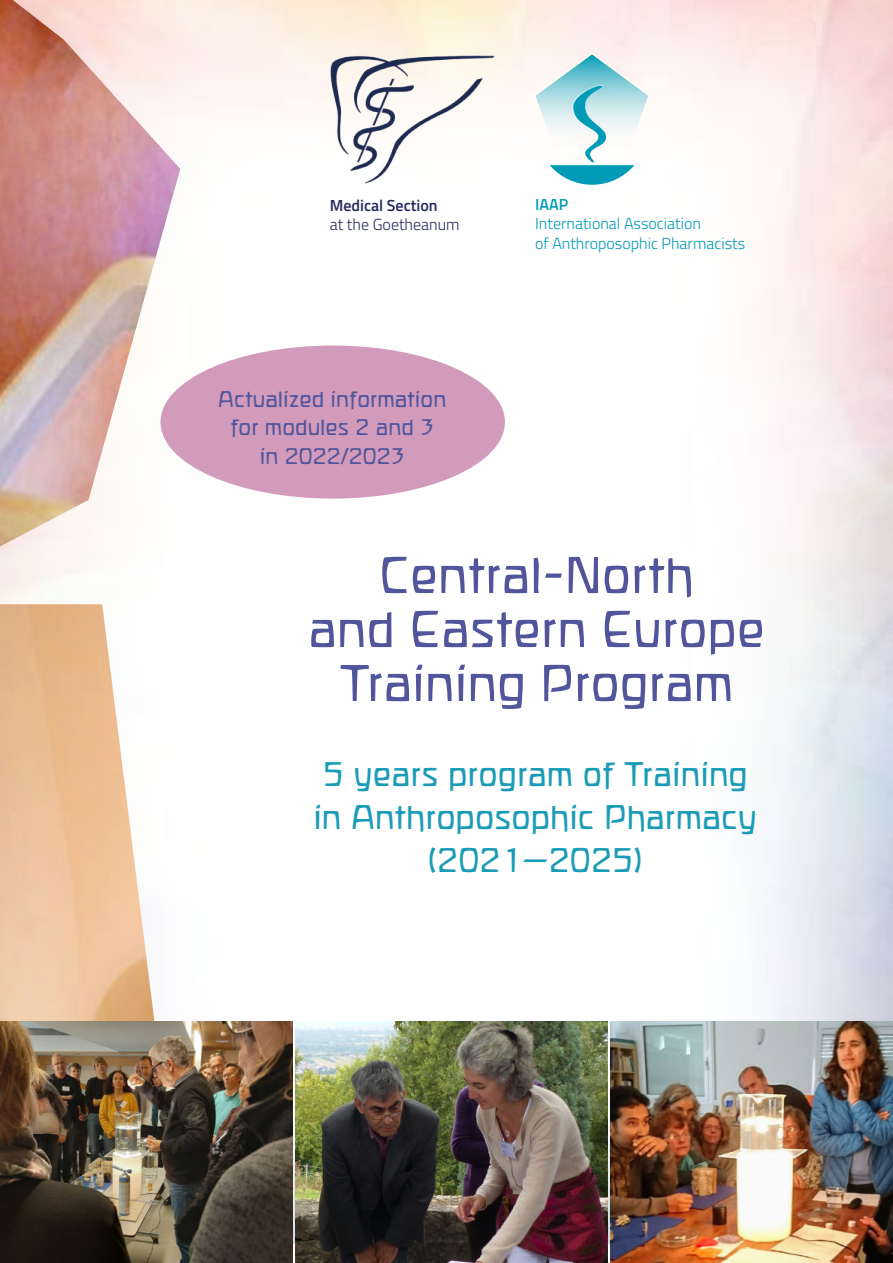
<style>
.page{position:relative;width:893px;height:1263px;background:#fff}
.page>*{position:absolute;margin:0;border:0;box-sizing:border-box;transform-origin:0 0}
.t1{font:54px/54px "Ro Birke";color:#51569c;text-align:center}
.t2{font:35.85px/43px "Ro Birke";color:#1b9cb6;text-align:center}
.t3{font:23.7px/28.3px "Ro Birke";color:#51569c;text-align:center}
.t4{font:300 16.05px/19.2px "Titillium Web";color:#009cb7}
.t5{font:300 16.05px "Titillium Web";color:#27285f}
.t6{font:600 16.05px "Titillium Web";color:#27285f}
.t7{font:600 16.05px "Titillium Web";color:#009cb7}
</style>
<div class="page">
<img style="left:0;top:0;width:893px;height:1243px">
<img style="left:0;top:604px;width:162px;height:418px">
<img style="left:0;top:0;width:180px;height:546px">
<img style="left:296px;top:1022px;width:311px;height:241px">
<img style="left:610px;top:1022px;width:283px;height:241px">
<img style="left:0;top:1022px;width:292px;height:241px">
<img style="left:330px;top:54px;width:165px;height:131px">
<svg style="left:535px;top:54px;width:114px;height:131px"></svg>
<div style="left:161px;top:345px;width:344px;height:154px;background:#d29bbb;border-radius:50%"></div>
<p class="t6" style="left:330px;top:196px;width:109px">Medical Section</p>
<p class="t5" style="left:330px;top:218px;width:131px">at the Goetheanum</p>
<p class="t3" style="left:218px;top:386px;width:230px">Actualized information for modules 2 and 3 in 2022/2023</p>
<p class="t7" style="left:535px;top:195px;width:34px">IAAP</p>
<p class="t4" style="left:535px;top:216px;width:211px">International Association<br>of Anthroposophic Pharmacists</p>
<h1 class="t1" style="left:308px;top:551px;width:458px">Central-North<br>and Eastern Europe<br>Training Program</h1>
<p class="t2" style="left:313px;top:754px;width:445px">5 years program of Training in Anthroposophic Pharmacy (2021–2025)</p>
</div>
